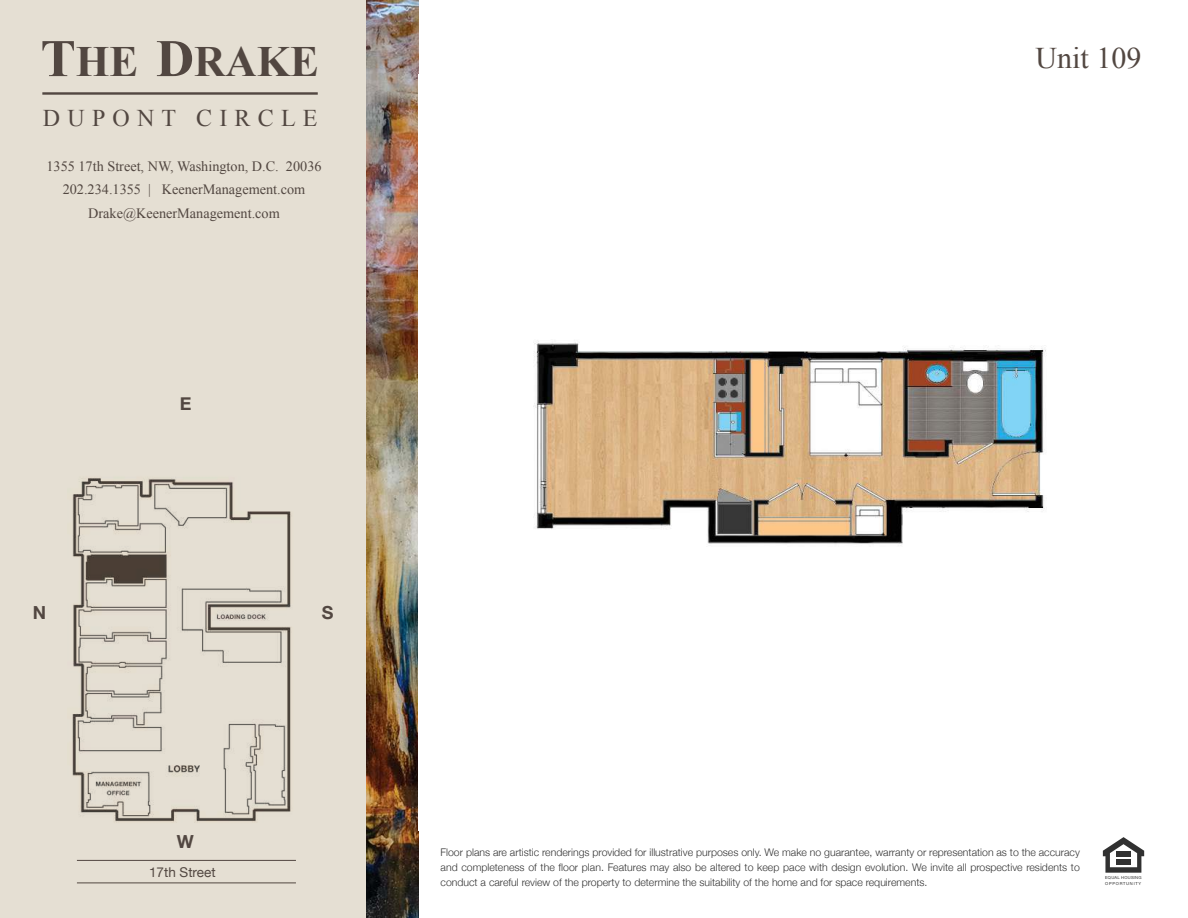
<style>
.page{position:relative;width:1188px;height:918px;background:#fff}
.page>*{position:absolute;margin:0;border:0;box-sizing:border-box;transform-origin:0 0}
.t1{font:700 43.2px "Times New Roman";color:#524741}
.t2{font:30px "Times New Roman";color:#524741}
.t3{font:24px "Times New Roman";letter-spacing:.3em;color:#524741}
.t4{font:700 18px "Helvetica Neue";color:#524741}
.t5{font:14.25px/24px "Times New Roman";color:#524741;text-align:center}
.t6{font:13.5px "Helvetica Neue";color:#524741}
.t7{font:300 10.5px/15px "Helvetica Neue";color:#333;text-align:justify}
.t8{font:4.05px/5.8px "Helvetica Neue";letter-spacing:.105em;color:#313131}
.s1{font-size:52.8px}
</style>
<div class="page">
<img style="left:365px;top:0;width:54px;height:918px">
<div style="left:0;top:0;width:365px;height:918px;background:#e5dfd3"></div>
<svg style="left:1103px;top:837px;width:41px;height:36px"></svg>
<div style="left:1116px;top:852px;width:15px;height:5px;background:#313131"></div>
<div style="left:1116px;top:859px;width:15px;height:6px;background:#313131"></div>
<hr style="left:77px;top:860px;width:219px;height:1px;background:#524741">
<hr style="left:77px;top:883px;width:219px;height:1px;background:#524741">
<hr style="left:42px;top:92px;width:276px;height:3px;background:#524741">
<img style="left:72px;top:478px;width:220px;height:344px">
<img style="left:533px;top:340px;width:513px;height:204px">
<h1 class="t1" style="left:41px;top:36px;width:280px"><span class="s1">T</span>HE <span class="s1">D</span>RAKE</h1>
<h3 class="t3" style="left:43px;top:110px;width:276px">DUPONT CIRCLE</h3>
<h3 class="t5" style="left:46px;top:155px;width:277px">1355 17th Street, NW, Washington, D.C. 20036<br>202.234.1355 | KeenerManagement.com<br>Drake@KeenerManagement.com</h3>
<h3 class="t4" style="left:33px;top:602px;width:15px">N</h3>
<h3 class="t4" style="left:180px;top:393px;width:13px">E</h3>
<h3 class="t4" style="left:177px;top:832px;width:18px">W</h3>
<p class="t6" style="left:149px;top:864px;width:68px">17th Street</p>
<h3 class="t4" style="left:322px;top:602px;width:13px">S</h3>
<h2 class="t2" style="left:1036px;top:47px;width:107px">Unit 109</h2>
<p class="t7" style="left:441px;top:845px;width:641px">Floor plans are artistic renderings provided for illustrative purposes only. We make no guarantee, warranty or representation as to the accuracy and completeness of the loor plan. Features may also be altered to keep pace with design evolution. We invite all prospective residents to conduct a careful review of the property to determine the suitability of the home and for space requirements.</p>
<p class="t8" style="left:1105px;top:875px;width:38px">EQUAL HOUSING<br>OPPORTUNITY</p>
</div>
